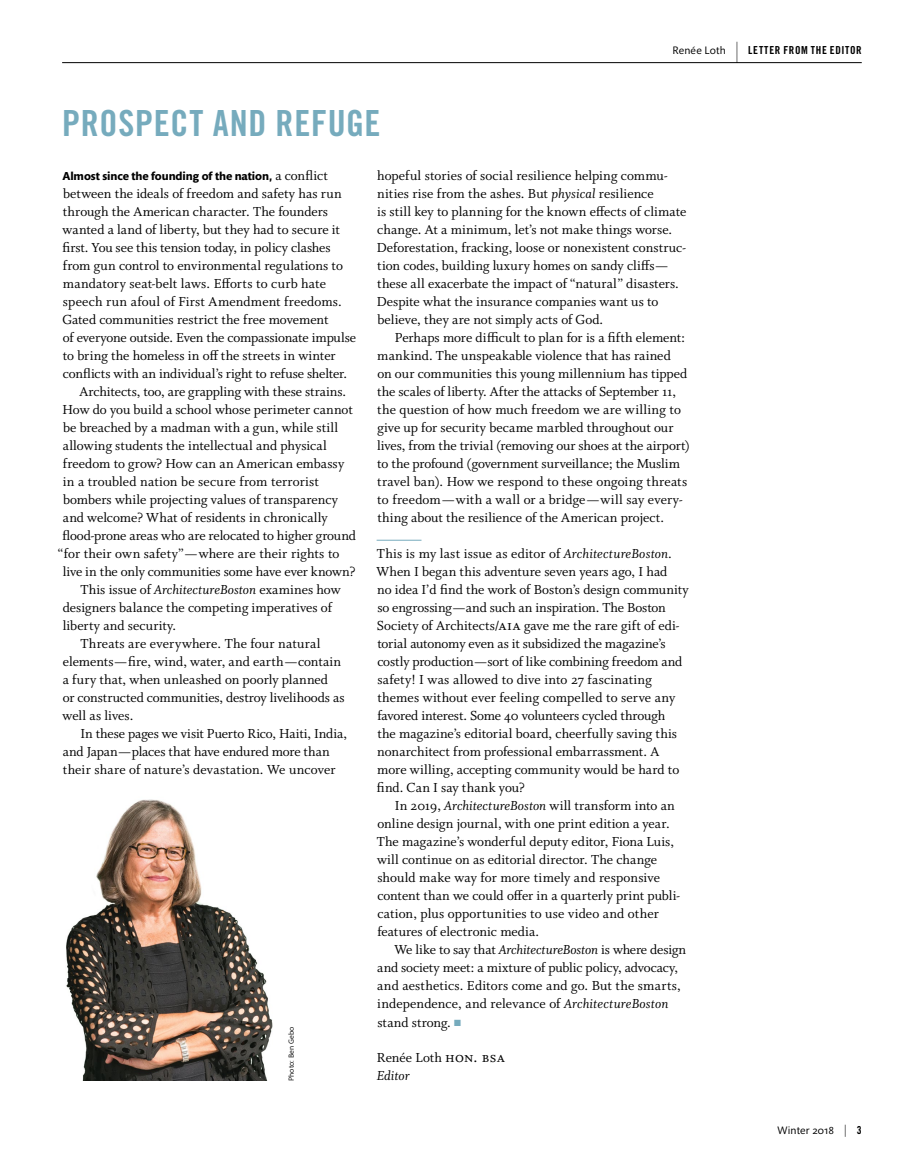
<style>
.page{position:relative;width:905px;height:1175px;background:#fff}
.page>*{position:absolute;margin:0;border:0;box-sizing:border-box;transform-origin:0 0}
.t1{font:36px "Trade Gothic Bold Cond Twenty";letter-spacing:.02em;color:#76abbd}
.t2{font:14.7px/18px "Whitman Roman Os F";color:#000}
.t3{font:14.7px "Whitman Italic Os F";letter-spacing:-.005em;color:#000}
.t4{font:700 11.7px "Mundo Sans Pro";letter-spacing:-.005em;color:#000}
.t5{font:10.95px "Trade Gothic Bold Cond Twenty";letter-spacing:.06em;color:#000}
.t6{font:10.95px "Mundo Sans Pro";letter-spacing:.01em;color:#000}
.t7{font:7.5px "Mundo Sans Pro";letter-spacing:.02em;color:#000}
.s1{font-family:"Mundo Sans Pro"}
.s2{font-family:"Mundo Sans Pro";font-size:19.35px}
.s3{font-family:"Whitman Roman Os F";font-weight:400;font-size:14.7px}
.s4{font-family:"Whitman Italic Os F"}
.s5{font-family:"Whitman Small Caps Os F";font-size:16.2px}
.s6{color:#76abbd}
.s7{font-family:"Trade Gothic Bold Cond Twenty"}
</style>
<div class="page">
<hr style="left:376px;top:540px;width:45px;height:1px;background:#76abbd">
<img style="left:66px;top:799px;width:207px;height:281px">
<hr style="left:62px;top:62px;width:799px;height:1px;background:#000">
<h1 class="t1" style="left:62px;top:101px;width:320px">PROSPECT AND REFUGE</h1>
<p class="t5" style="left:672px;top:43px;width:191px"><span class="s1">Renée Loth</span> <span class="s2">|</span> LETTER FROM THE EDITOR</p>
<p class="t4" style="left:62px;top:169px;width:267px">Almost since the founding of the nation, <span class="s3">a conflict</span></p>
<p class="t2" style="left:63px;top:185px;width:280px">between the ideals of freedom and safety has run</p>
<p class="t2" style="left:63px;top:203px;width:267px">through the American character. The founders</p>
<p class="t2" style="left:63px;top:221px;width:279px">wanted a land of liberty, but they had to secure it</p>
<p class="t2" style="left:62px;top:239px;width:270px">first. You see this tension today, in policy clashes</p>
<p class="t2" style="left:63px;top:257px;width:281px">from gun control to environmental regulations to</p>
<p class="t2" style="left:63px;top:275px;width:265px">mandatory seat-belt laws. Efforts to curb hate</p>
<p class="t2" style="left:63px;top:293px;width:280px">speech run afoul of First Amendment freedoms.</p>
<p class="t2" style="left:62px;top:311px;width:267px">Gated communities restrict the free movement</p>
<p class="t2" style="left:63px;top:329px;width:295px">of everyone outside. Even the compassionate impulse</p>
<p class="t2" style="left:63px;top:347px;width:274px">to bring the homeless in off the streets in winter</p>
<p class="t2" style="left:63px;top:365px;width:286px">conflicts with an individual’s right to refuse shelter.</p>
<p class="t2" style="left:79px;top:383px;width:268px">Architects, too, are grappling with these strains.</p>
<p class="t2" style="left:62px;top:401px;width:292px">How do you build a school whose perimeter cannot</p>
<p class="t2" style="left:63px;top:419px;width:277px">be breached by a madman with a gun, while still</p>
<p class="t2" style="left:63px;top:437px;width:265px">allowing students the intellectual and physical</p>
<p class="t2" style="left:63px;top:455px;width:283px">freedom to grow? How can an American embassy</p>
<p class="t2" style="left:63px;top:473px;width:258px">in a troubled nation be secure from terrorist</p>
<p class="t2" style="left:63px;top:491px;width:276px">bombers while projecting values of transparency</p>
<p class="t2" style="left:63px;top:509px;width:266px">and welcome? What of residents in chronically</p>
<p class="t2" style="left:62px;top:527px;width:295px">flood-prone areas who are relocated to higher ground</p>
<p class="t2" style="left:58px;top:545px;width:283px">“for their own safety”—where are their rights to</p>
<p class="t2" style="left:63px;top:563px;width:294px">live in the only communities some have ever known?</p>
<p class="t2" style="left:80px;top:581px;width:262px">This issue of <span class="s4">ArchitectureBoston</span> examines how</p>
<p class="t2" style="left:63px;top:599px;width:270px">designers balance the competing imperatives of</p>
<p class="t2" style="left:63px;top:617px;width:115px">liberty and security.</p>
<p class="t2" style="left:80px;top:635px;width:242px">Threats are everywhere. The four natural</p>
<p class="t2" style="left:63px;top:653px;width:280px">elements—fire, wind, water, and earth—contain</p>
<p class="t2" style="left:63px;top:671px;width:267px">a fury that, when unleashed on poorly planned</p>
<p class="t2" style="left:63px;top:689px;width:283px">or constructed communities, destroy livelihoods as</p>
<p class="t2" style="left:63px;top:707px;width:72px">well as lives.</p>
<p class="t2" style="left:80px;top:725px;width:268px">In these pages we visit Puerto Rico, Haiti, India,</p>
<p class="t2" style="left:63px;top:743px;width:268px">and Japan—places that have endured more than</p>
<p class="t2" style="left:63px;top:761px;width:274px">their share of nature’s devastation. We uncover</p>
<p class="t7" style="left:287px;top:1081px;width:56px;rotate:-90deg">Photo: Ben Gebo</p>
<p class="t2" style="left:377px;top:167px;width:311px">hopeful stories of social resilience helping commu&shy;nities rise from the ashes. But <span class="s4">physical</span> resilience<br>is still key to planning for the known effects of climate change. At a minimum, let’s not make things worse.<br>Deforestation, fracking, loose or nonexistent construc&shy;tion codes, building luxury homes on sandy cliffs— these all exacerbate the impact of “natural” disasters.<br>Despite what the insurance companies want us to believe, they are not simply acts of God.</p>
<p class="t2" style="left:377px;top:329px;width:314px;text-indent:18px">Perhaps more difficult to plan for is a fifth element: mankind. The unspeakable violence that has rained<br>on our communities this young millennium has tipped the scales of liberty. After the attacks of September 11, the question of how much freedom we are willing to give up for security became marbled throughout our lives, from the trivial (removing our shoes at the airport) to the profound (government surveillance; the Muslim travel ban). How we respond to these ongoing threats to freedom—with a wall or a bridge—will say every&shy;thing about the resilience of the American project.</p>
<p class="t2" style="left:376px;top:545px;width:314px">This is my last issue as editor of <span class="s4">ArchitectureBoston</span>.<br>When I began this adventure seven years ago, I had<br>no idea I’d find the work of Boston’s design community so engrossing—and such an inspiration. The Boston Society of Architects/<span class="s5">aia</span> gave me the rare gift of edi&shy;torial autonomy even as it subsidized the magazine’s costly production—sort of like combining freedom and safety! I was allowed to dive into 27 fascinating themes without ever feeling compelled to serve any favored interest. Some 40 volunteers cycled through<br>the magazine’s editorial board, cheerfully saving this nonarchitect from professional embarrassment. A more willing, accepting community would be hard to find. Can I say thank you?</p>
<p class="t2" style="left:377px;top:797px;width:305px;text-indent:18px">In 2019, <span class="s4">ArchitectureBoston</span> will transform into an online design journal, with one print edition a year.<br>The magazine’s wonderful deputy editor, Fiona Luis, will continue on as editorial director. The change should make way for more timely and responsive content than we could offer in a quarterly print publi&shy;cation, plus opportunities to use video and other features of electronic media.</p>
<p class="t2" style="left:377px;top:941px;width:310px;text-indent:17px">We like to say that <span class="s4">ArchitectureBoston</span> is where design and society meet: a mixture of public policy, advocacy, and aesthetics. Editors come and go. But the smarts, independence, and relevance of <span class="s4">ArchitectureBoston </span>stand strong. <span class="s6">■</span></p>
<p class="t2" style="left:377px;top:1049px;width:129px">Renée Loth <span class="s5">hon. bsa</span></p>
<p class="t3" style="left:377px;top:1067px;width:34px">Editor</p>
<p class="t6" style="left:777px;top:1124px;width:86px">Winter 2018 | <span class="s7">3</span></p>
</div>
